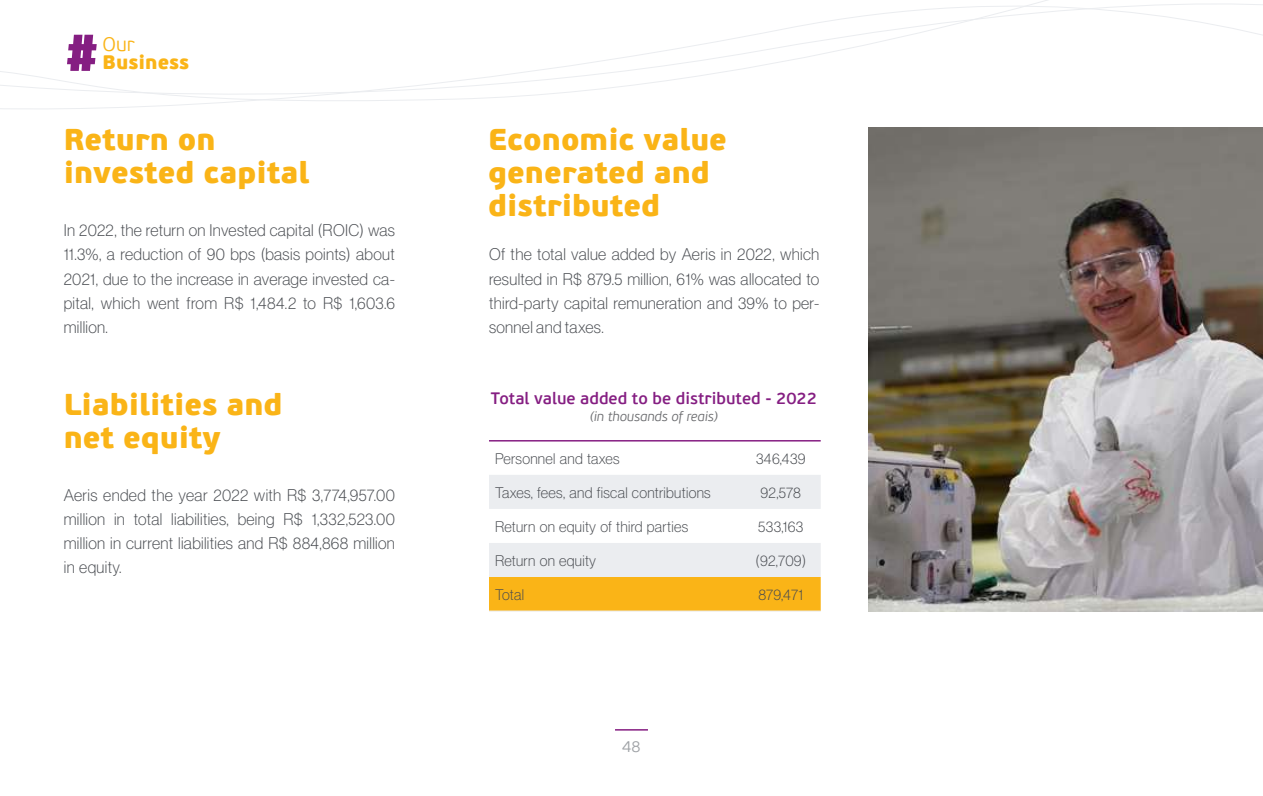
<style>
.page{position:relative;width:1263px;height:796px;background:#fff}
.page>*{position:absolute;margin:0;border:0;box-sizing:border-box;transform-origin:0 0}
.t1{font:900 30px/33px "PF Beau Sans Pro";color:#fab417}
.t2{font:900 19.5px "PF Beau Sans Pro";color:#fab417}
.t3{font:300 19.5px "PF Beau Sans Pro";color:#fab417}
.t4{font:16.5px/24px "N Haas Grotesk DS Pro 35 X Lt";letter-spacing:.02em;color:#484b50;text-align:justify}
.t5{font:600 16.5px "PF Beau Sans Pro";color:#851e82}
.t6{font:300 15.75px "PF Beau Sans Pro";color:#9fa2a6}
.t7{font:15px "N Haas Grotesk DS Pro 35 X Lt";letter-spacing:.02em;color:#484b50}
.t8{font:italic 300 13.5px "PF Beau Sans Pro";color:#6d6e71}
</style>
<div class="page">
<img style="left:868px;top:171px;width:395px;height:440px">
<hr style="left:615px;top:728px;width:33px;height:2px;background:#851e82">
<svg style="left:868px;top:127px;width:395px;height:44px;background:#797671"></svg>
<svg style="left:0;top:0;width:1180px;height:109px"></svg>
<svg style="left:489px;top:475px;width:332px;height:135px"></svg>
<hr style="left:489px;top:610px;width:252px;height:1px;background:#ebedf0">
<hr style="left:741px;top:610px;width:80px;height:1px;background:#ebedf0">
<hr style="left:489px;top:440px;width:252px;height:1px;background:#851e82">
<hr style="left:741px;top:440px;width:80px;height:1px;background:#851e82">
<p class="t3" style="left:102px;top:33px;width:34px">Our</p>
<p class="t2" style="left:102px;top:50px;width:88px">Business</p>
<h1 class="t1" style="left:64px;top:124px;width:247px">Return on invested capital</h1>
<p class="t4" style="left:64px;top:218px;width:333px">In 2022, the return on Invested capital (ROIC) was 11.3%, a reduction of 90 bps (basis points) about 2021, due to the increase in average invested ca&shy;pital, which went from R$ 1,484.2 to R$ 1,603.6 million.</p>
<h1 class="t1" style="left:64px;top:388px;width:220px">Liabilities and net equity</h1>
<p class="t4" style="left:64px;top:482px;width:333px">Aeris ended the year 2022 with R$ 3,774,957.00 million in total liabilities, being R$ 1,332,523.00 million in current liabilities and R$ 884,868 million in equity.</p>
<h1 class="t1" style="left:488px;top:124px;width:240px">Economic value generated and distributed</h1>
<p class="t4" style="left:489px;top:242px;width:332px">Of the total value added by Aeris in 2022, which resulted in R$ 879.5 million, 61% was allocated to third-party capital remuneration and 39% to per&shy;sonnel and taxes.</p>
<p class="t5" style="left:491px;top:388px;width:328px">Total value added to be distributed - 2022</p>
<p class="t8" style="left:590px;top:408px;width:129px">(in thousands of reais)</p>
<p class="t7" style="left:495px;top:449px;width:126px">Personnel and taxes</p>
<p class="t7" style="left:756px;top:449px;width:51px">346,439</p>
<p class="t7" style="left:495px;top:483px;width:217px">Taxes, fees, and fiscal contributions</p>
<p class="t7" style="left:760px;top:483px;width:42px">92,578</p>
<p class="t7" style="left:495px;top:517px;width:195px">Return on equity of third parties</p>
<p class="t7" style="left:758px;top:517px;width:47px">533,163</p>
<p class="t7" style="left:495px;top:551px;width:103px">Return on equity</p>
<p class="t7" style="left:756px;top:551px;width:52px">(92,709)</p>
<p class="t7" style="left:495px;top:585px;width:31px">Total</p>
<p class="t7" style="left:758px;top:585px;width:46px">879,471</p>
<p class="t6" style="left:622px;top:737px;width:20px">48</p>
</div>
